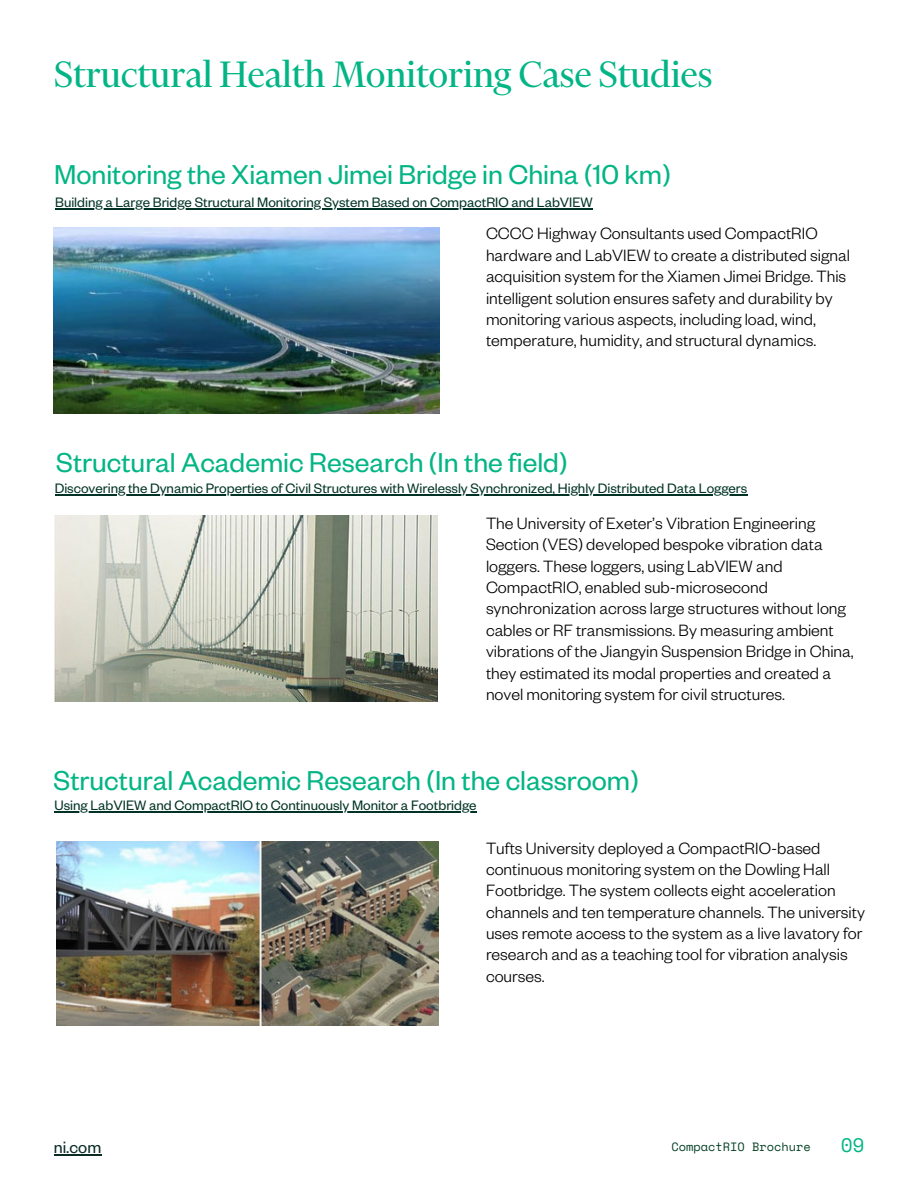
<style>
.page{position:relative;width:918px;height:1188px;background:#fff}
.page>*{position:absolute;margin:0;border:0;box-sizing:border-box;transform-origin:0 0}
.t1{font:42px "Financier Display";color:#03b585}
.t2{font:30px "Founders Grotesk";color:#03b585}
.t3{font:19.5px "Space Mono";color:#03b585}
.t4{font:300 18px/21.3px "Founders Grotesk";color:#000}
.t5{font:18px "Founders Grotesk";color:#0a2b25}
.t6{font:15px "Founders Grotesk";color:#003325}
.t7{font:12px "Space Mono";color:#044123}
</style>
<div class="page">
<img style="left:53px;top:227px;width:386px;height:187px">
<img style="left:55px;top:516px;width:382px;height:185px">
<img style="left:56px;top:841px;width:383px;height:185px">
<hr style="left:54px;top:1154px;width:47px;height:1px;background:#0a2b25">
<hr style="left:55px;top:209px;width:538px;height:1px;background:#003325">
<hr style="left:55px;top:494px;width:692px;height:2px;background:#003325">
<hr style="left:54px;top:811px;width:423px;height:1px;background:#003325">
<h2 class="t1" style="left:54px;top:59px;width:660px">Structural Health Monitoring Case Studies</h2>
<p class="t2" style="left:54px;top:165px;width:618px">Monitoring the Xiamen Jimei Bridge in China (10 km)</p>
<h3 class="t6" style="left:55px;top:198px;width:539px">Building a Large Bridge Structural Monitoring System Based on CompactRIO and LabVIEW</h3>
<p class="t4" style="left:486px;top:226px;width:366px">CCCC Highway Consultants used CompactRIO hardware and LabVIEW to create a distributed signal acquisition system for the Xiamen Jimei Bridge. This intelligent solution ensures safety and durability by monitoring various aspects, including load, wind, temperature, humidity, and structural dynamics.</p>
<h4 class="t2" style="left:56px;top:454px;width:513px">Structural Academic Research (In the field)</h4>
<p class="t6" style="left:55px;top:484px;width:694px">Discovering the Dynamic Properties of Civil Structures with Wirelessly Synchronized, Highly Distributed Data Loggers</p>
<p class="t4" style="left:486px;top:516px;width:369px">The University of Exeter’s Vibration Engineering Section (VES) developed bespoke vibration data loggers. These loggers, using LabVIEW and CompactRIO, enabled sub-microsecond synchronization across large structures without long cables or RF transmissions. By measuring ambient vibrations of the Jiangyin Suspension Bridge in China, they estimated its modal properties and created a novel monitoring system for civil structures.</p>
<p class="t2" style="left:54px;top:771px;width:587px">Structural Academic Research (In the classroom)</p>
<p class="t6" style="left:54px;top:801px;width:424px">Using LabVIEW and CompactRIO to Continuously Monitor a Footbridge</p>
<h2 class="t4" style="left:486px;top:841px;width:381px">Tufts University deployed a CompactRIO-based continuous monitoring system on the Dowling Hall Footbridge. The system collects eight acceleration channels and ten temperature channels. The university uses remote access to the system as a live lavatory for research and as a teaching tool for vibration analysis courses.</h2>
<p class="t5" style="left:54px;top:1142px;width:49px">ni.com</p>
<h4 class="t7" style="left:671px;top:1138px;width:141px">CompactRIO Brochure</h4>
<p class="t3" style="left:841px;top:1130px;width:25px">09</p>
</div>
